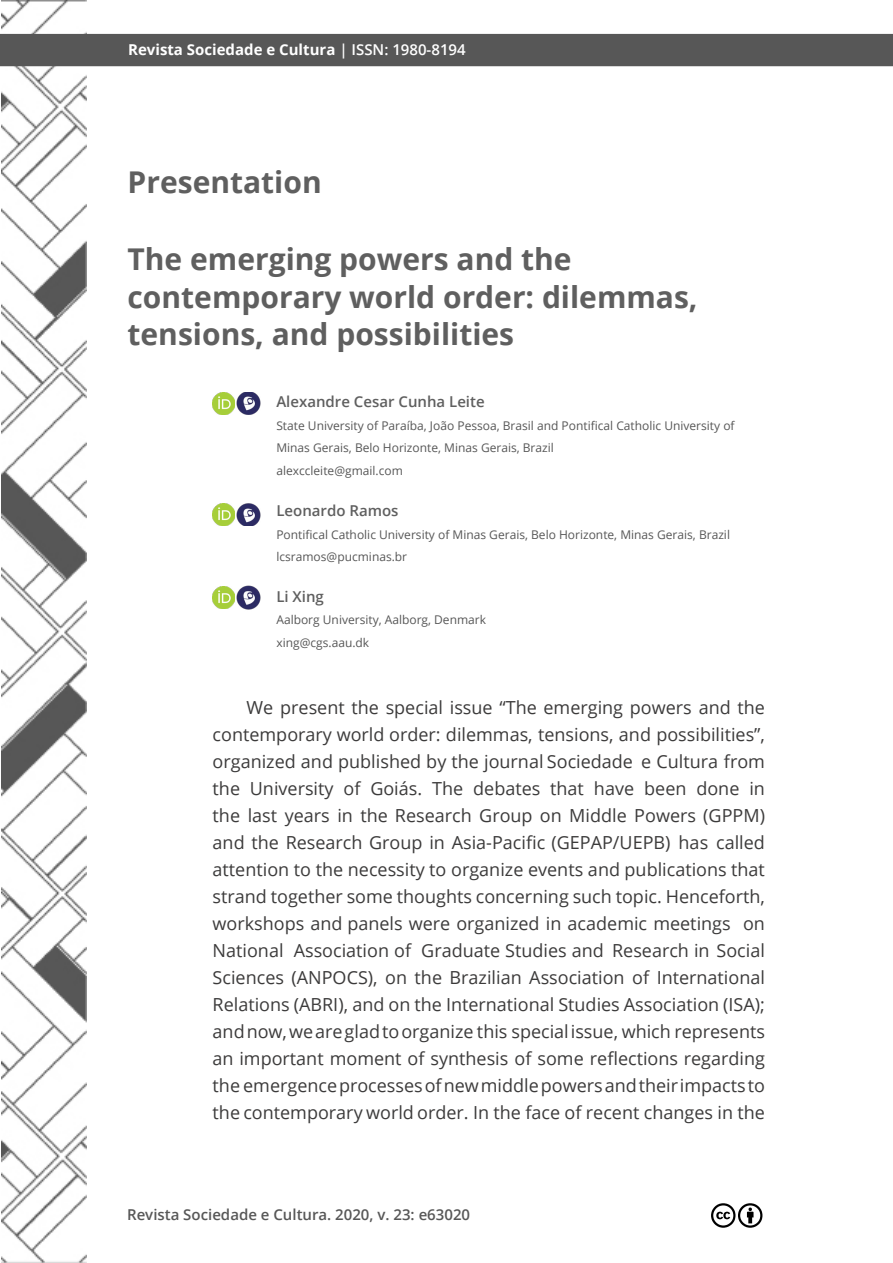
<style>
.page{position:relative;width:893px;height:1263px;background:#fff}
.page>*{position:absolute;margin:0;border:0;box-sizing:border-box;transform-origin:0 0}
.t1{font:700 30px/37.5px "Open Sans";color:#5f5f5f}
.t2{font:18px/27px "Open Sans";color:#3c3b3b;text-align:justify}
.t3{font:600 15px "Open Sans";color:#5f5f5f}
.t4{font:600 15px "Open Sans";color:#575757}
.t5{font:700 15px "Open Sans";color:#fff}
.t6{font:12px/22.5px "Open Sans";color:#575757}
.s1{font-weight:600}
</style>
<div class="page">
<img style="left:1px;top:0;width:85px;height:1263px">
<div style="left:0;top:34px;width:893px;height:32px;background:#575757"></div>
<svg style="left:711px;top:1203px;width:52px;height:25px"></svg>
<img style="left:213px;top:392px;width:20px;height:22px">
<img style="left:233px;top:392px;width:28px;height:22px">
<img style="left:213px;top:504px;width:20px;height:22px">
<img style="left:233px;top:504px;width:28px;height:22px">
<img style="left:213px;top:586px;width:20px;height:22px">
<img style="left:233px;top:585px;width:28px;height:25px">
<p class="t5" style="left:128px;top:39px;width:339px">Revista Sociedade e Cultura <span class="s1">| ISSN: 1980-8194</span></p>
<h1 class="t1" style="left:128px;top:163px;width:196px">Presentation</h1>
<h1 class="t1" style="left:128px;top:240px;width:572px">The emerging powers and the contemporary world order: dilemmas, tensions, and possibilities</h1>
<p class="t3" style="left:276px;top:391px;width:210px">Alexandre Cesar Cunha Leite</p>
<p class="t6" style="left:276px;top:414px;width:460px">State University of Paraíba, João Pessoa, Brasil and Pontifical Catholic University of<br>Minas Gerais, Belo Horizonte, Minas Gerais, Brazil<br>alexccleite@gmail.com</p>
<p class="t3" style="left:276px;top:500px;width:124px">Leonardo Ramos</p>
<p class="t6" style="left:276px;top:523px;width:455px">Pontifical Catholic University of Minas Gerais, Belo Horizonte, Minas Gerais, Brazil lcsramos@pucminas.br</p>
<p class="t3" style="left:276px;top:586px;width:49px">Li Xing</p>
<p class="t6" style="left:276px;top:608px;width:211px">Aalborg University, Aalborg, Denmark xing@cgs.aau.dk</p>
<p class="t2" style="left:213px;top:693px;width:554px;text-indent:34px">We present the special issue “The emerging powers and the contemporary world order: dilemmas, tensions, and possibilities”, organized and published by the journal Sociedade e Cultura from the University of Goiás. The debates that have been done in the last years in the Research Group on Middle Powers (GPPM) and the Research Group in Asia-Pacific (GEPAP/UEPB) has called attention to the necessity to organize events and publications that strand together some thoughts concerning such topic. Henceforth, workshops and panels were organized in academic meetings on National Association of Graduate Studies and Research in Social Sciences (ANPOCS), on the Brazilian Association of International Relations (ABRI), and on the International Studies Association (ISA); and now, we are glad to organize this special issue, which represents an important moment of synthesis of some reflections regarding the emergence processes of new middle powers and their impacts to the contemporary world order. In the face of recent changes in the</p>
<p class="t4" style="left:127px;top:1205px;width:345px">Revista Sociedade e Cultura. 2020, v. 23: e63020</p>
</div>
